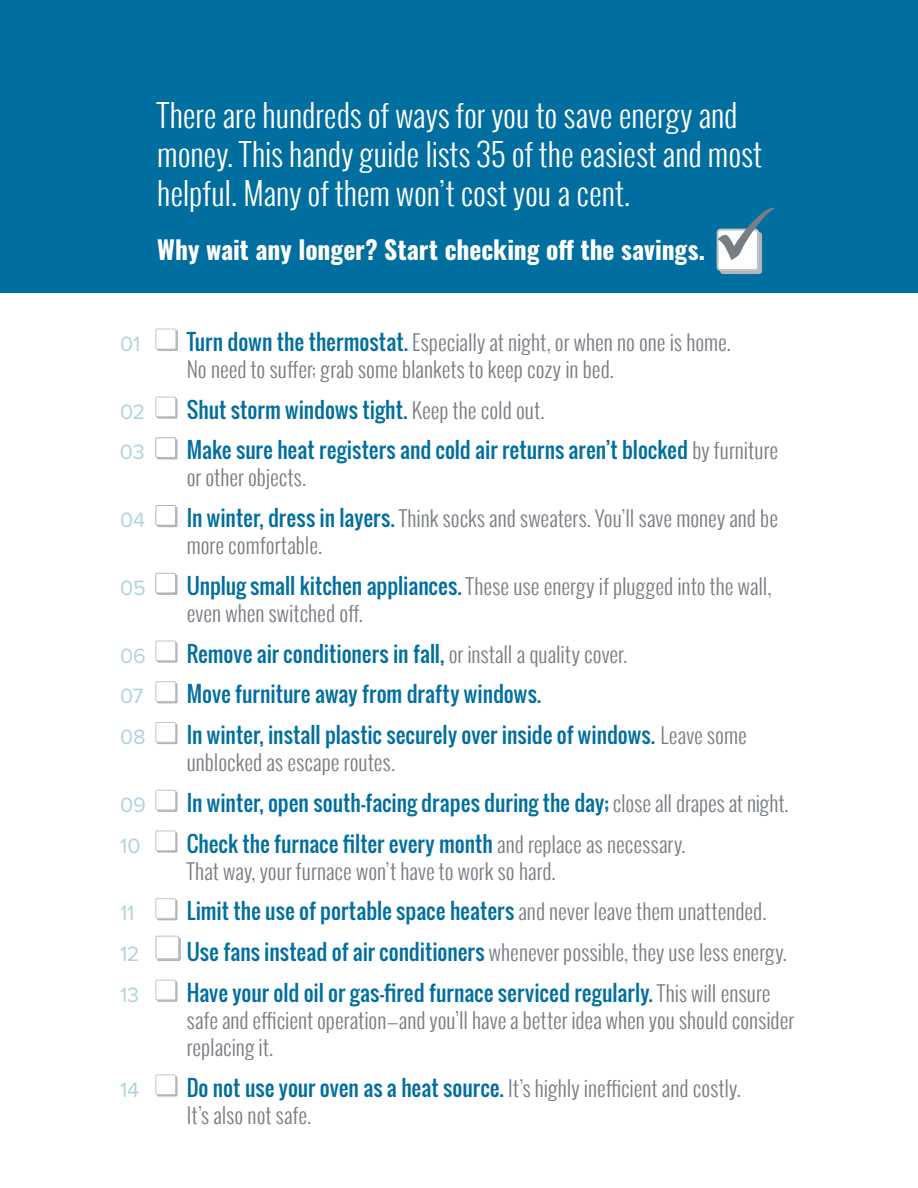
<style>
.page{position:relative;width:918px;height:1188px;background:#fff}
.page>*{position:absolute;margin:0;border:0;box-sizing:border-box;transform-origin:0 0}
.t1{font:300 31.35px/39.3px "Oswald";color:#fff}
.t2{font:700 25.5px "Oswald";letter-spacing:-.005em;color:#fff}
.t3{font:300 21.45px/27px "Oswald";color:#787d83}
.t4{font:21.45px/27px "Oswald";color:#006fa0}
.t5{font:21.45px "Proxima Nova";letter-spacing:-.005em;color:#b2d2e0}
.s1{font-weight:400;color:#006fa0}
.s2{font-weight:300;color:#787d83}
</style>
<div class="page">
<div style="left:0;top:0;width:918px;height:292px;background:#006fa0"></div>
<div style="left:720px;top:232px;width:42px;height:42px;background:#b2b5b9;border-radius:3px"></div>
<div style="left:718px;top:230px;width:40px;height:40px;background:#fff;border-radius:3px"></div>
<div style="left:717px;top:229px;width:42px;height:42px;border:2px solid #bec9c4;border-radius:3px"></div>
<svg style="left:717px;top:208px;width:58px;height:52px"></svg>
<div style="left:157px;top:330px;width:21px;height:21px;background:#b6bcbd"></div>
<div style="left:156px;top:329px;width:20px;height:20px;background:#fff"></div>
<div style="left:155px;top:328px;width:21px;height:22px;border:1px solid #bec9c4"></div>
<div style="left:157px;top:398px;width:21px;height:21px;background:#b2b5b9"></div>
<div style="left:156px;top:397px;width:20px;height:20px;background:#fff"></div>
<div style="left:155px;top:397px;width:21px;height:20px;border:1px solid #bec9c4"></div>
<div style="left:157px;top:439px;width:21px;height:20px;background:#b2b5b9"></div>
<div style="left:156px;top:438px;width:20px;height:19px;background:#fff"></div>
<div style="left:155px;top:437px;width:21px;height:21px;border:1px solid #b2b5b9"></div>
<div style="left:157px;top:507px;width:21px;height:20px;background:#b2b5b9"></div>
<div style="left:156px;top:506px;width:20px;height:19px;background:#fff"></div>
<div style="left:155px;top:505px;width:21px;height:21px;border:1px solid #b2b5b9"></div>
<div style="left:157px;top:574px;width:21px;height:21px;background:#b2b5b9"></div>
<div style="left:156px;top:573px;width:20px;height:20px;background:#fff"></div>
<div style="left:155px;top:573px;width:21px;height:20px;border:1px solid #b2b5b9"></div>
<div style="left:157px;top:642px;width:21px;height:21px;background:#b2b5b9"></div>
<div style="left:156px;top:641px;width:20px;height:20px;background:#fff"></div>
<div style="left:155px;top:640px;width:21px;height:21px;border:1px solid #bec9c4"></div>
<div style="left:157px;top:683px;width:21px;height:20px;background:#b2b5b9"></div>
<div style="left:156px;top:682px;width:20px;height:19px;background:#fff"></div>
<div style="left:155px;top:681px;width:21px;height:21px;border:1px solid #bec9c4"></div>
<div style="left:157px;top:724px;width:21px;height:20px;background:#b2b5b9"></div>
<div style="left:156px;top:722px;width:20px;height:20px;background:#fff"></div>
<div style="left:155px;top:722px;width:21px;height:21px;border:1px solid #bec9c4"></div>
<div style="left:157px;top:791px;width:21px;height:21px;background:#b2b5b9"></div>
<div style="left:156px;top:790px;width:20px;height:20px;background:#fff"></div>
<div style="left:155px;top:790px;width:21px;height:20px;border:1px solid #bec9c4"></div>
<div style="left:157px;top:832px;width:21px;height:21px;background:#b2b5b9"></div>
<div style="left:156px;top:831px;width:20px;height:20px;background:#fff"></div>
<div style="left:155px;top:830px;width:21px;height:21px;border:1px solid #bec9c4"></div>
<div style="left:157px;top:900px;width:21px;height:20px;background:#b2b5b9"></div>
<div style="left:156px;top:899px;width:20px;height:19px;background:#fff"></div>
<div style="left:155px;top:898px;width:21px;height:21px;border:1px solid #bec9c4"></div>
<div style="left:157px;top:938px;width:24px;height:23px;background:#b2b5b9;border-radius:2px"></div>
<div style="left:156px;top:936px;width:23px;height:23px;background:#fff;border-radius:2px"></div>
<div style="left:155px;top:936px;width:24px;height:23px;border:1px solid #bec9c4;border-radius:2px"></div>
<div style="left:157px;top:981px;width:21px;height:21px;background:#b2b5b9"></div>
<div style="left:156px;top:980px;width:20px;height:20px;background:#fff"></div>
<div style="left:155px;top:980px;width:21px;height:20px;border:1px solid #bec9c4"></div>
<div style="left:157px;top:1076px;width:21px;height:21px;background:#b2b5b9"></div>
<div style="left:156px;top:1075px;width:20px;height:20px;background:#fff"></div>
<div style="left:155px;top:1074px;width:21px;height:21px;border:1px solid #bec9c4"></div>
<h1 class="t1" style="left:157px;top:95px;width:606px">There are hundreds of ways for you to save energy and money. This handy guide lists 35 of the easiest and most helpful. Many of them won’t cost you a cent.</h1>
<p class="t2" style="left:157px;top:236px;width:549px">Why wait any longer? Start checking off the savings.</p>
<p class="t5" style="left:120px;top:332px;width:22px">01</p>
<p class="t3" style="left:187px;top:328px;width:546px"><span class="s1">Turn down the thermostat.</span> Especially at night, or when no one is home.<br>No need to suffer; grab some blankets to keep cozy in bed.</p>
<p class="t5" style="left:120px;top:399px;width:27px">02</p>
<p class="t4" style="left:187px;top:396px;width:360px">Shut storm windows tight. <span class="s2">Keep the cold out.</span></p>
<p class="t5" style="left:120px;top:440px;width:26px">03</p>
<p class="t4" style="left:187px;top:437px;width:593px">Make sure heat registers and cold air returns aren’t blocked <span class="s2">by furniture or other objects.</span></p>
<p class="t5" style="left:120px;top:508px;width:27px">04</p>
<p class="t3" style="left:187px;top:505px;width:593px"><span class="s1">In winter, dress in layers.</span> Think socks and sweaters. You’ll save money and be more comfortable.</p>
<p class="t5" style="left:120px;top:575px;width:27px">05</p>
<p class="t3" style="left:187px;top:572px;width:586px"><span class="s1">Unplug small kitchen appliances.</span> These use energy if plugged into the wall, even when switched off.</p>
<p class="t5" style="left:120px;top:643px;width:27px">06</p>
<p class="t4" style="left:187px;top:640px;width:442px">Remove air conditioners in fall, <span class="s2">or install a quality cover.</span></p>
<p class="t5" style="left:120px;top:684px;width:25px">07</p>
<p class="t4" style="left:187px;top:681px;width:356px">Move furniture away from drafty windows.</p>
<p class="t5" style="left:120px;top:725px;width:27px">08</p>
<p class="t4" style="left:187px;top:721px;width:562px">In winter, install plastic securely over inside of windows. <span class="s2">Leave some unblocked as escape routes.</span></p>
<p class="t5" style="left:120px;top:792px;width:27px">09</p>
<p class="t4" style="left:187px;top:789px;width:604px">In winter, open south-facing drapes during the day; <span class="s2">close all drapes at night.</span></p>
<p class="t5" style="left:120px;top:833px;width:22px">10</p>
<p class="t3" style="left:187px;top:830px;width:500px"><span class="s1">Check the furnace filter every month</span> and replace as necessary.<br>That way, your furnace won’t have to work so hard.</p>
<p class="t5" style="left:120px;top:901px;width:16px">11</p>
<p class="t4" style="left:187px;top:898px;width:581px">Limit the use of portable space heaters <span class="s2">and never leave them unattended.</span></p>
<p class="t5" style="left:120px;top:942px;width:21px">12</p>
<p class="t3" style="left:187px;top:939px;width:602px"><span class="s1">Use fans instead of air conditioners</span> whenever possible, they use less energy.</p>
<p class="t5" style="left:120px;top:982px;width:21px">13</p>
<p class="t3" style="left:187px;top:979px;width:609px"><span class="s1">Have your old oil or gas-fired furnace serviced regularly.</span> This will ensure safe and efficient operation—and you’ll have a better idea when you should consider replacing it.</p>
<p class="t5" style="left:120px;top:1077px;width:21px">14</p>
<p class="t3" style="left:187px;top:1074px;width:556px"><span class="s1">Do not use your oven as a heat source.</span> It’s highly inefficient and costly.<br>It’s also not safe.</p>
</div>
